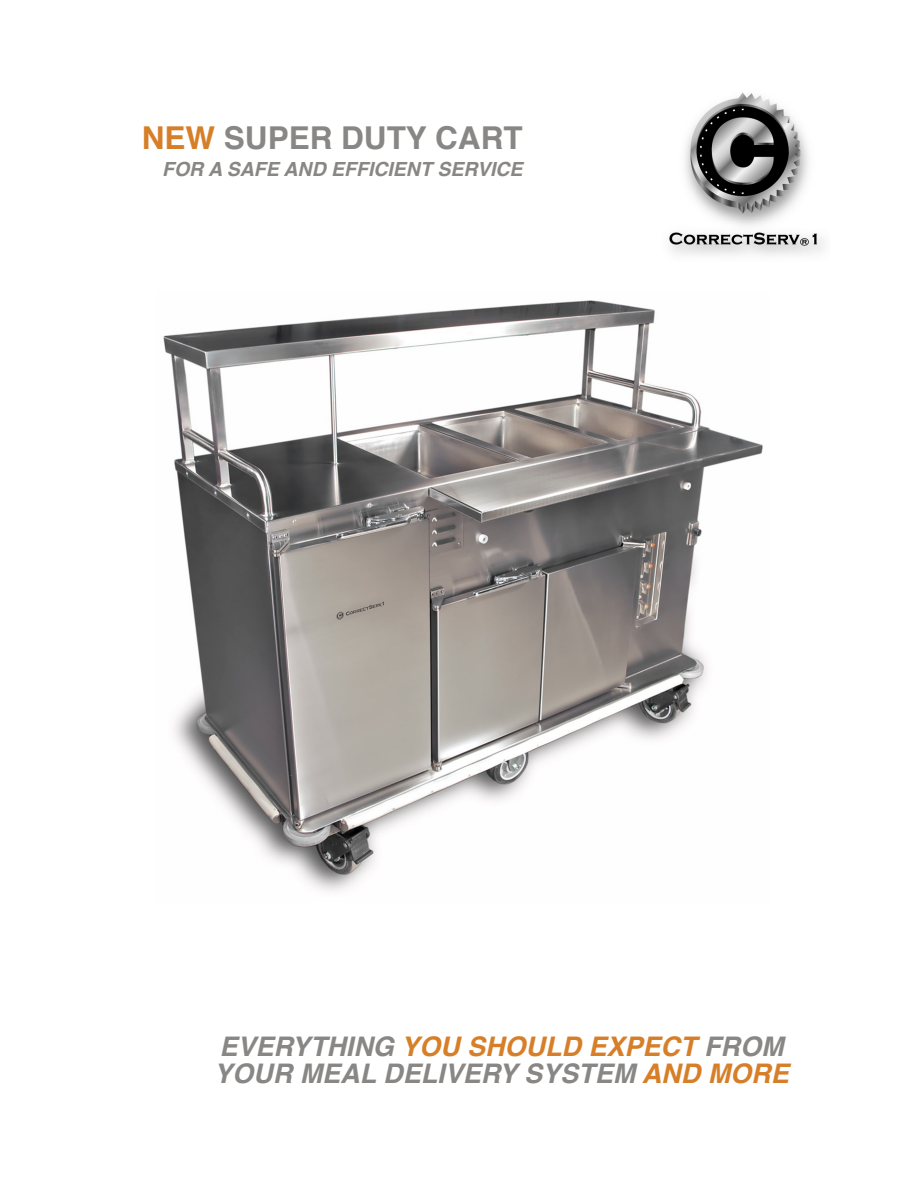
<style>
.page{position:relative;width:918px;height:1188px;background:#fff}
.page>*{position:absolute;margin:0;border:0;box-sizing:border-box;transform-origin:0 0}
.t1{font:700 31.5px "Helvetica";color:#888785}
.t2{font:italic 700 27px "Helvetica";color:#d77f28}
.t3{font:italic 700 27px "Helvetica";color:#888785}
.t4{font:italic 700 19.5px "Helvetica";color:#888785}
.s1{color:#d77f28}
.s2{color:#888785}
</style>
<div class="page">
<img style="left:669px;top:92px;width:155px;height:164px">
<img style="left:163px;top:300px;width:600px;height:592px">
<p class="t1" style="left:142px;top:113px;width:382px"><span class="s1">NEW</span> SUPER DUTY CART</p>
<p class="t4" style="left:162px;top:153px;width:362px">FOR A SAFE AND EFFICIENT SERVICE</p>
<p class="t2" style="left:219px;top:1025px;width:566px"><span class="s2">EVERYTHING</span> YOU SHOULD EXPECT <span class="s2">FROM</span></p>
<p class="t3" style="left:214px;top:1052px;width:576px">YOUR MEAL DELIVERY SYSTEM <span class="s1">AND MORE</span></p>
</div>
